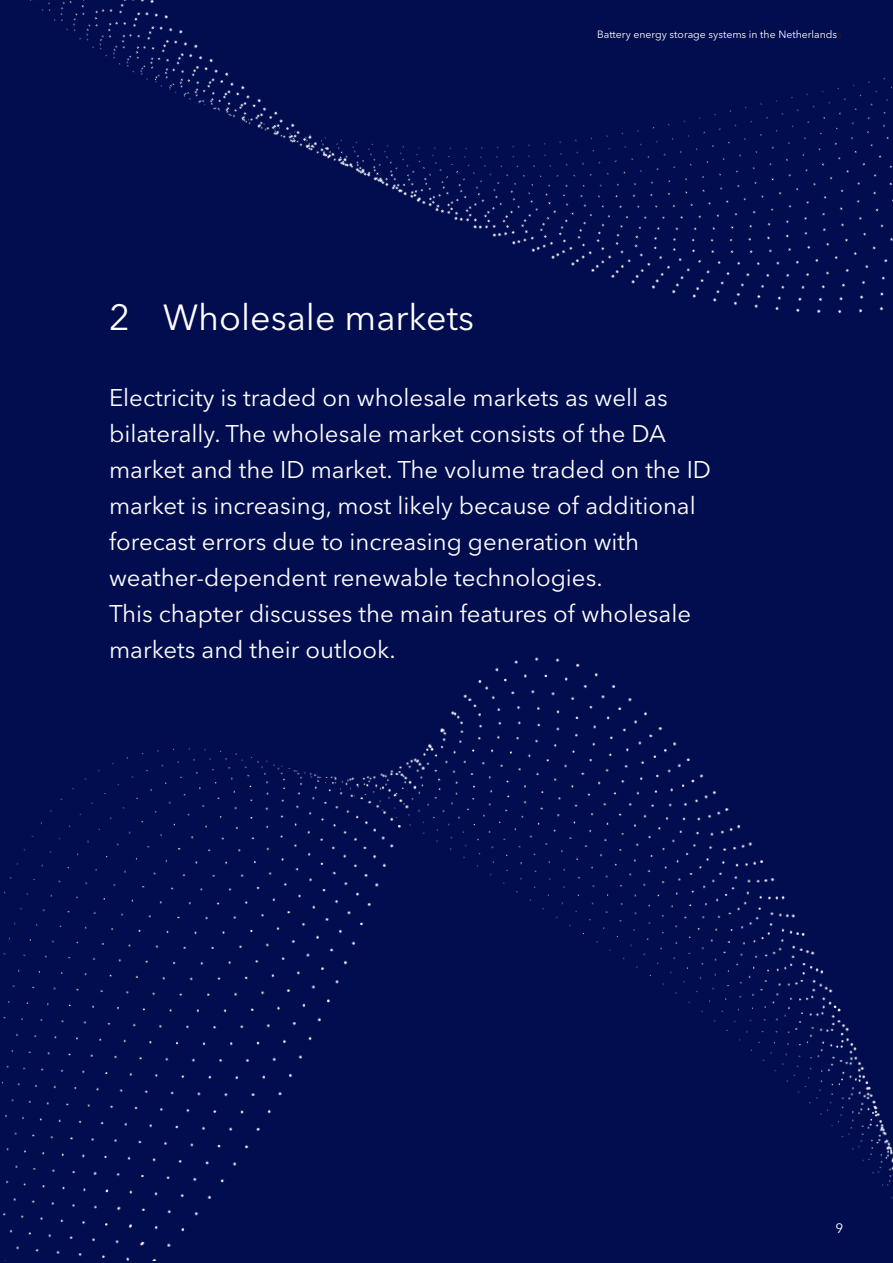
<style>
.page{position:relative;width:893px;height:1263px;background:#fff}
.page>*{position:absolute;margin:0;border:0;box-sizing:border-box;transform-origin:0 0}
.Title_40pt{font:36px "Avenir Next LT Pro";color:#fff}
.Subhead_16pt{font:24px/36px "Avenir Next LT Pro";color:#fff}
.t1{font:13.5px "Avenir Next LT Pro";color:#fff}
.t2{font:10.5px "Avenir Next LT Pro";color:#fff}
.s1{color:#231f20}
.s2{font-family:"DNV Display";font-size:51px;color:#010d4f}
</style>
<div class="page">
<div style="left:2px;top:659px;width:891px;height:602px;background:#010d4f"></div>
<div style="left:0;top:0;width:893px;height:659px;background:#010d4f"></div>
<p class="t2" style="left:597px;top:28px;width:246px">Battery energy storage systems in the Netherlands<span class="s1">s</span></p>
<p class="Title_40pt" style="left:109px;top:296px;width:463px">2 Wholesale markets<span class="s2">S IN</span></p>
<p class="Subhead_16pt" style="left:109px;top:380px;width:560px">Electricity is traded on wholesale markets as well as</p>
<p class="Subhead_16pt" style="left:109px;top:416px;width:558px">bilaterally. The wholesale market consists of the DA</p>
<p class="Subhead_16pt" style="left:109px;top:452px;width:603px">market and the ID market. The volume traded on the ID market is increasing, most likely because of additional</p>
<p class="Subhead_16pt" style="left:109px;top:524px;width:532px">forecast errors due to increasing generation with</p>
<p class="Subhead_16pt" style="left:109px;top:560px;width:495px">weather-dependent renewable technologies.</p>
<p class="Subhead_16pt" style="left:109px;top:596px;width:584px">This chapter discusses the main features of wholesale</p>
<p class="Subhead_16pt" style="left:109px;top:632px;width:288px">markets and their outlook.</p>
<p class="t1" style="left:835px;top:1220px;width:9px">9</p>
</div>
